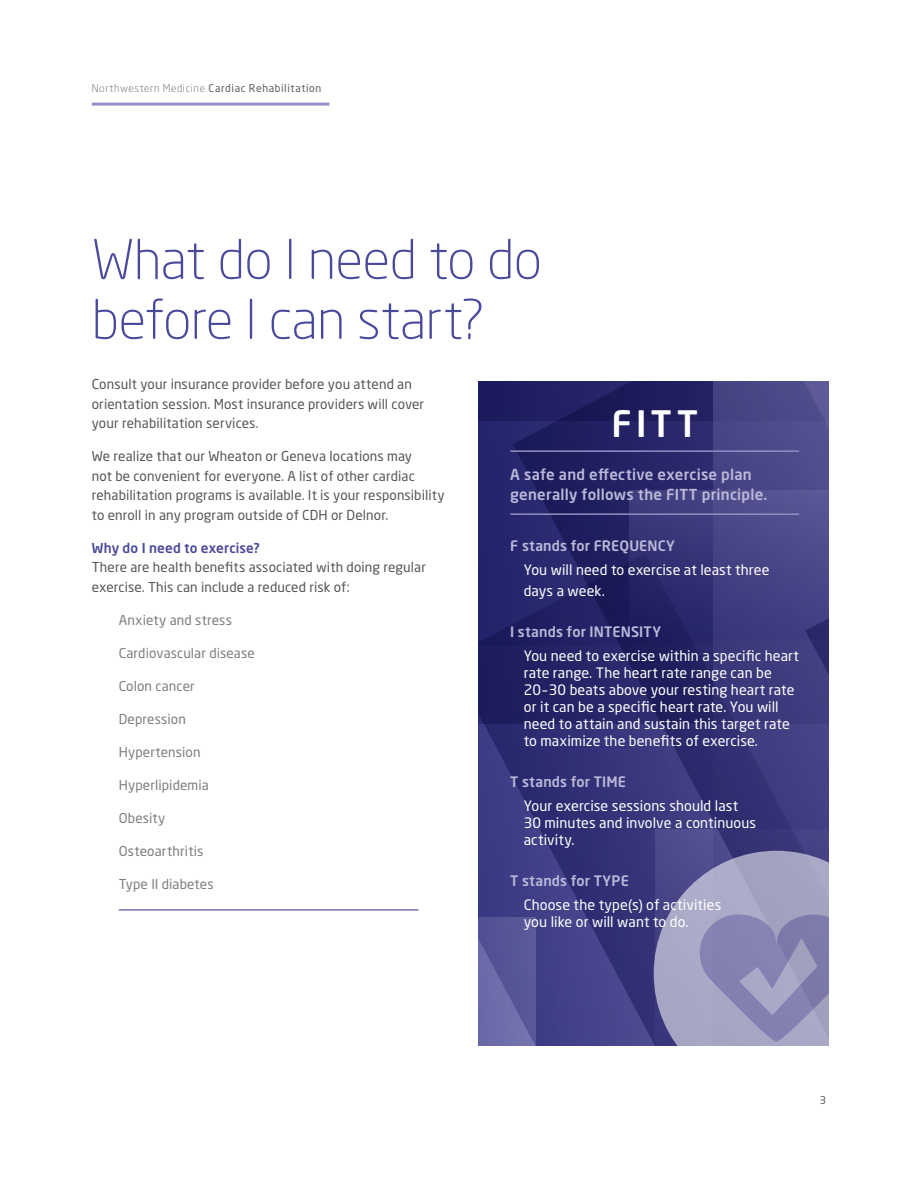
<style>
.page{position:relative;width:918px;height:1188px;background:#fff}
.page>*{position:absolute;margin:0;border:0;box-sizing:border-box;transform-origin:0 0}
.NM_-_Section_Headlin{font:300 54px/60px "Neo Sans Pro";letter-spacing:-.01em;color:#494a9b}
.Sidebar_A_Heads{font:500 36px "Neo Sans Pro";color:#fff}
.Sidebar_A_Heads-2{font:500 15px/19.5px "Neo Sans Pro";letter-spacing:.015em;color:#bbb8d9}
.Sidebar_A_Text{font:14.25px/17.1px "Neo Sans Pro";letter-spacing:.005em;color:#fff}
.Sidebar_A_Text-2{font:500 14.25px "Neo Sans Pro";letter-spacing:.01em;color:#bbb8d9}
.NM_-_Body_Copy{font:13.5px/19.5px "Neo Sans Pro";letter-spacing:.005em;color:#54575a}
.NM_-_Bullet_List{font:13.5px "Neo Sans Pro";letter-spacing:.01em;color:#7c7e80}
.NM_-_Body_Subhead{font:500 13.5px "Neo Sans Pro";letter-spacing:.01em;color:#494a9b}
.NM_-_Bullet_List__la{font:13.5px "Neo Sans Pro";letter-spacing:.005em;color:#7c7e80}
.t1{font:10.5px "Neo Sans Pro";letter-spacing:.055em;color:#5c5c5f}
.t2{font:10.5px "Neo Sans Pro";color:#54575a}
.s1{font-weight:300}
</style>
<div class="page">
<hr style="left:92px;top:103px;width:237px;height:3px;background:#938fc3">
<svg style="left:478px;top:381px;width:222px;height:665px;background:#302f72"></svg>
<svg style="left:654px;top:851px;width:245px;height:245px;fill:#aaa9c7"></svg>
<svg style="left:700px;top:381px;width:129px;height:666px;background:#5a5791"></svg>
<hr style="left:119px;top:909px;width:299px;height:2px;background:#7471b2">
<hr style="left:510px;top:450px;width:289px;height:2px;background:#938fc3">
<hr style="left:510px;top:513px;width:289px;height:2px;background:#938fc3">
<div style="left:472px;top:1047px;width:406px;height:36px;background:#fff"></div>
<div style="left:829px;top:379px;width:53px;height:673px;background:#fff"></div>
<p class="t1" style="left:92px;top:82px;width:231px"><span class="s1">Northwestern Medicine</span> Cardiac Rehabilitation</p>
<p class="NM_-_Section_Headlin" style="left:92px;top:229px;width:452px">What do I need to do before I can start?</p>
<p class="NM_-_Body_Copy" style="left:92px;top:375px;width:334px">Consult your insurance provider before you attend an orientation session. Most insurance providers will cover your rehabilitation services.</p>
<p class="NM_-_Body_Copy" style="left:92px;top:446px;width:354px">We realize that our Wheaton or Geneva locations may<br>not be convenient for everyone. A list of other cardiac rehabilitation programs is available. It is your responsibility to enroll in any program outside of CDH or Delnor.</p>
<p class="NM_-_Body_Subhead" style="left:92px;top:539px;width:170px">Why do I need to exercise?</p>
<p class="NM_-_Body_Copy" style="left:92px;top:557px;width:336px">There are health benefits associated with doing regular exercise. This can include a reduced risk of:</p>
<p class="NM_-_Bullet_List" style="left:119px;top:612px;width:115px">Anxiety and stress</p>
<p class="NM_-_Bullet_List" style="left:119px;top:645px;width:138px">Cardiovascular disease</p>
<p class="NM_-_Bullet_List" style="left:119px;top:678px;width:77px">Colon cancer</p>
<p class="NM_-_Bullet_List" style="left:119px;top:711px;width:69px">Depression</p>
<p class="NM_-_Bullet_List" style="left:119px;top:744px;width:83px">Hypertension</p>
<p class="NM_-_Bullet_List" style="left:119px;top:777px;width:92px">Hyperlipidemia</p>
<p class="NM_-_Bullet_List" style="left:119px;top:810px;width:48px">Obesity</p>
<p class="NM_-_Bullet_List" style="left:119px;top:843px;width:86px">Osteoarthritis</p>
<p class="NM_-_Bullet_List__la" style="left:119px;top:876px;width:96px">Type II diabetes</p>
<p class="Sidebar_A_Heads" style="left:611px;top:401px;width:88px">FITT</p>
<p class="Sidebar_A_Heads-2" style="left:510px;top:465px;width:259px">A safe and effective exercise plan generally follows the FITT principle.</p>
<p class="Sidebar_A_Text-2" style="left:510px;top:537px;width:166px">F stands for FREQUENCY</p>
<p class="Sidebar_A_Text" style="left:524px;top:559px;width:247px;line-height:21px">You will need to exercise at least three days a week.</p>
<p class="Sidebar_A_Text-2" style="left:510px;top:623px;width:152px">I stands for INTENSITY</p>
<p class="Sidebar_A_Text" style="left:524px;top:647px;width:277px">You need to exercise within a specific heart rate range. The heart rate range can be 20–30 beats above your resting heart rate or it can be a specific heart rate. You will need to attain and sustain this target rate to maximize the benefits of exercise.</p>
<p class="Sidebar_A_Text-2" style="left:510px;top:773px;width:117px">T stands for TIME</p>
<p class="Sidebar_A_Text" style="left:524px;top:797px;width:234px">Your exercise sessions should last<br>30 minutes and involve a continuous activity.</p>
<p class="Sidebar_A_Text-2" style="left:510px;top:872px;width:120px">T stands for TYPE</p>
<p class="Sidebar_A_Text" style="left:524px;top:896px;width:199px">Choose the type(s) of activities you like or will want to do.</p>
<p class="t2" style="left:820px;top:1094px;width:8px">3</p>
</div>
